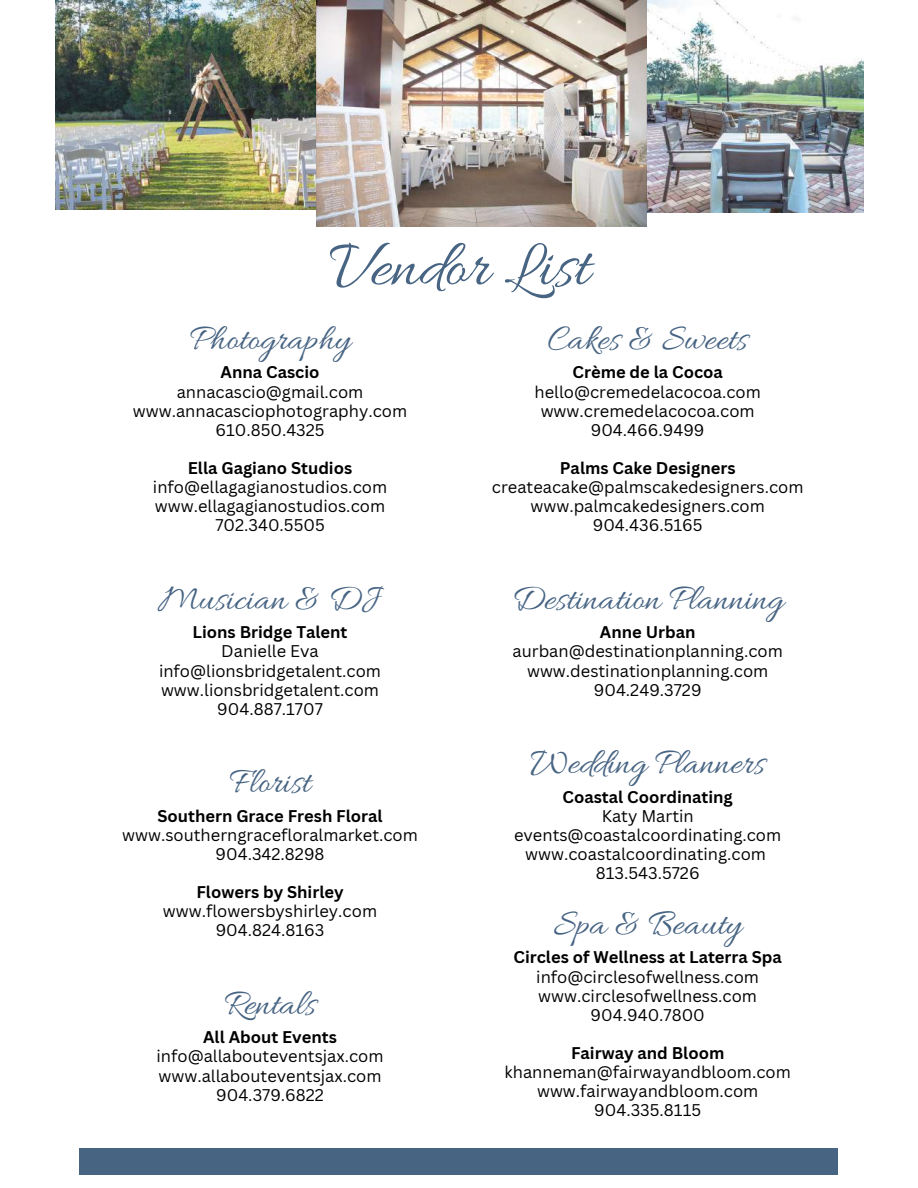
<style>
.page{position:relative;width:918px;height:1188px;background:#fff}
.page>*{position:absolute;margin:0;border:0;box-sizing:border-box;transform-origin:0 0}
.t1{font:67.5px "Allura";color:#476483}
.t2{font:37.05px "Allura";color:#476483}
.t3{font:16.5px/19.2px "Canva Sans";color:#000;text-align:center}
.t4{font:700 16.5px "Canva Sans";color:#000}
</style>
<div class="page">
<div style="left:80px;top:1149px;width:758px;height:26px;background:#476483"></div>
<img style="left:55px;top:0;width:261px;height:209px">
<img style="left:647px;top:0;width:216px;height:213px">
<img style="left:316px;top:0;width:331px;height:226px">
<h1 class="t1" style="left:329px;top:229px;width:262px">Vendor List</h1>
<h2 class="t2" style="left:190px;top:318px;width:163px">Photography</h2>
<p class="t4" style="left:221px;top:361px;width:100px">Anna Cascio</p>
<p class="t3" style="left:133px;top:382px;width:276px">annacascio@gmail.com www.annacasciophotography.com<br>610.850.4325</p>
<p class="t4" style="left:188px;top:456px;width:166px">Ella Gagiano Studios</p>
<p class="t3" style="left:153px;top:477px;width:236px">info@ellagagianostudios.com www.ellagagianostudios.com<br>702.340.5505</p>
<h2 class="t2" style="left:158px;top:578px;width:225px">Musician &amp; DJ</h2>
<p class="t4" style="left:193px;top:621px;width:156px">Lions Bridge Talent</p>
<p class="t3" style="left:159px;top:641px;width:224px">Danielle Eva info@lionsbridgetalent.com www.lionsbridgetalent.com<br>904.887.1707</p>
<h2 class="t2" style="left:230px;top:762px;width:82px">Florist</h2>
<p class="t4" style="left:157px;top:804px;width:227px">Southern Grace Fresh Floral</p>
<p class="t3" style="left:122px;top:825px;width:297px">www.southerngracefloralmarket.com<br>904.342.8298</p>
<p class="t4" style="left:196px;top:881px;width:149px">Flowers by Shirley</p>
<p class="t3" style="left:163px;top:901px;width:216px">www.flowersbyshirley.com<br>904.824.8163</p>
<h2 class="t2" style="left:224px;top:983px;width:93px">Rentals</h2>
<p class="t4" style="left:203px;top:1026px;width:135px">All About Events</p>
<p class="t3" style="left:157px;top:1046px;width:229px">info@allabouteventsjax.com www.allabouteventsjax.com<br>904.379.6822</p>
<h2 class="t2" style="left:548px;top:318px;width:201px">Cakes &amp; Sweets</h2>
<p class="t4" style="left:573px;top:361px;width:152px">Crème de la Cocoa</p>
<p class="t3" style="left:534px;top:382px;width:228px">hello@cremedelacocoa.com www.cremedelacocoa.com<br>904.466.9499</p>
<p class="t4" style="left:560px;top:456px;width:177px">Palms Cake Designers</p>
<p class="t3" style="left:492px;top:477px;width:313px">createacake@palmscakedesigners.com www.palmcakedesigners.com<br>904.436.5165</p>
<h2 class="t2" style="left:512px;top:578px;width:273px">Destination Planning</h2>
<p class="t4" style="left:600px;top:621px;width:97px">Anne Urban</p>
<p class="t3" style="left:513px;top:641px;width:272px">aurban@destinationplanning.com www.destinationplanning.com<br>904.249.3729</p>
<h2 class="t2" style="left:531px;top:743px;width:236px">Wedding Planners</h2>
<p class="t4" style="left:563px;top:785px;width:172px">Coastal Coordinating</p>
<p class="t3" style="left:514px;top:806px;width:269px">Katy Martin events@coastalcoordinating.com www.coastalcoordinating.com<br>813.543.5726</p>
<h2 class="t2" style="left:554px;top:903px;width:189px">Spa &amp; Beauty</h2>
<p class="t4" style="left:514px;top:946px;width:270px">Circles of Wellness at Laterra Spa</p>
<p class="t3" style="left:536px;top:967px;width:224px">info@circlesofwellness.com www.circlesofwellness.com<br>904.940.7800</p>
<p class="t4" style="left:571px;top:1041px;width:155px">Fairway and Bloom</p>
<p class="t3" style="left:505px;top:1062px;width:288px">khanneman@fairwayandbloom.com www.fairwayandbloom.com<br>904.335.8115</p>
</div>
